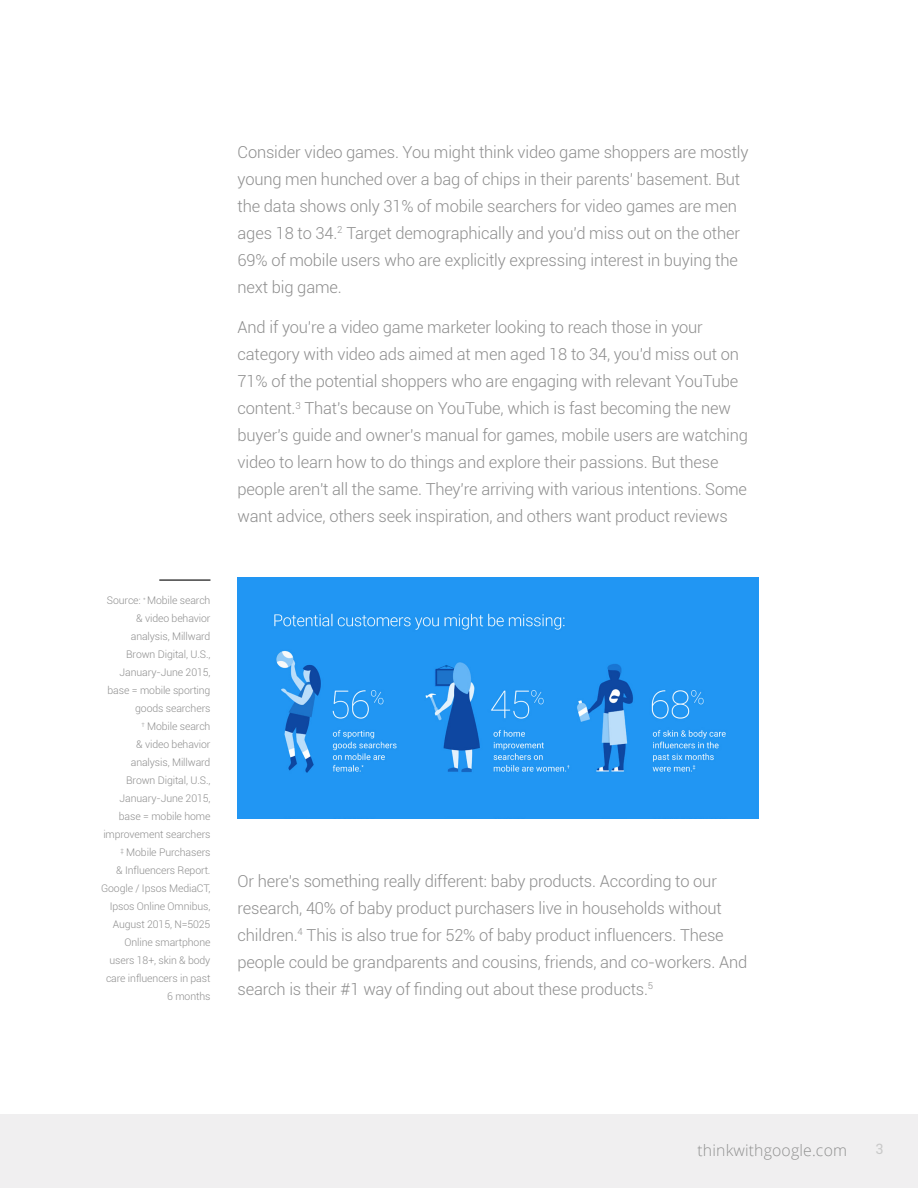
<style>
.page{position:relative;width:918px;height:1188px;background:#fff}
.page>*{position:absolute;margin:0;border:0;box-sizing:border-box;transform-origin:0 0}
.t1{font:300 16.5px/27px "Roboto";letter-spacing:-.01em;color:#8e8e8e}
.t2{font:300 15.75px "Open Sans";letter-spacing:.01em;color:#666766}
.t3{font:14.25px "Roboto";color:#c9c9c9}
.t4{font:300 10.5px/18px "Roboto";letter-spacing:-.01em;color:#8e8e8e;text-align:right}
</style>
<div class="page">
<div style="left:0;top:1114px;width:918px;height:74px;background:#f0eff0"></div>
<img style="left:238px;top:577px;width:521px;height:242px">
<hr style="left:159px;top:579px;width:51px;height:2px;background:#424242">
<p class="t1" style="left:238px;top:138px;width:512px">Consider video games. You might think video game shoppers are mostly young men hunched over a bag of chips in their parents' basement. But the data shows only 31% of mobile searchers for video games are men ages 18 to 34.<sup>2</sup> Target demographically and you'd miss out on the other 69% of mobile users who are explicitly expressing interest in buying the next big game.</p>
<p class="t1" style="left:238px;top:313px;width:512px">And if you're a video game marketer looking to reach those in your category with video ads aimed at men aged 18 to 34, you'd miss out on 71% of the potential shoppers who are engaging with relevant YouTube content.<sup>3</sup> That's because on YouTube, which is fast becoming the new buyer's guide and owner's manual for games, mobile users are watching video to learn how to do things and explore their passions. But these people aren't all the same. They're arriving with various intentions. Some want advice, others seek inspiration, and others want product reviews</p>
<p class="t4" style="left:101px;top:591px;width:111px">Source: <sup>*</sup> Mobile search &amp; video behavior analysis, Millward<br>Brown Digital, U.S.,<br>January-June 2015, base = mobile sporting goods searchers<br><sup>†</sup> Mobile search<br>&amp; video behavior analysis, Millward<br>Brown Digital, U.S.,<br>January-June 2015, base = mobile home improvement searchers <sup>‡</sup> Mobile Purchasers<br>&amp; Influencers Report.<br>Google / Ipsos MediaCT,<br>Ipsos Online Omnibus,<br>August 2015, N=5025<br>Online smartphone users 18+, skin &amp; body care influencers in past<br>6 months</p>
<p class="t1" style="left:238px;top:867px;width:511px">Or here's something really different: baby products. According to our research, 40% of baby product purchasers live in households without children.<sup>4</sup> This is also true for 52% of baby product influencers. These people could be grandparents and cousins, friends, and co-workers. And search is their #1 way of finding out about these products.<sup>5</sup></p>
<p class="t2" style="left:698px;top:1140px;width:151px">thinkwithgoogle.com</p>
<p class="t3" style="left:876px;top:1139px;width:10px">3</p>
</div>
